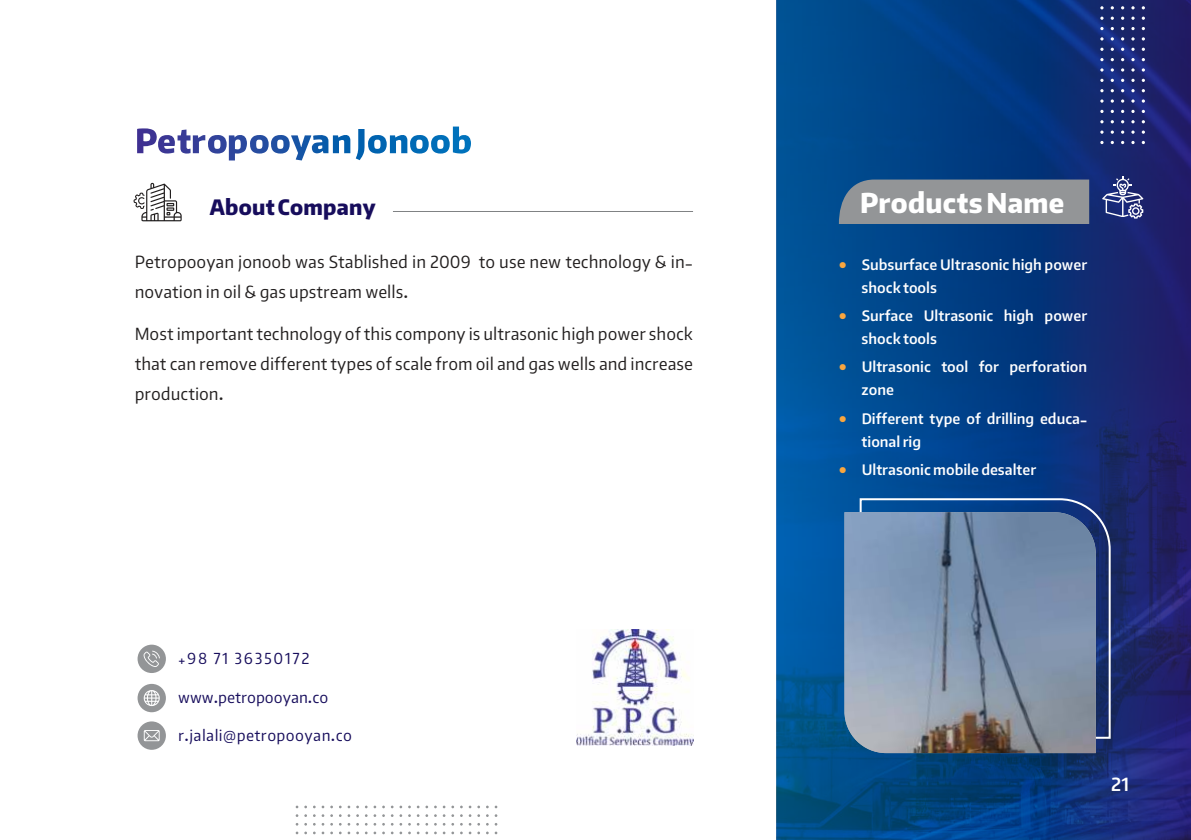
<style>
.page{position:relative;width:1191px;height:840px;background:#fff}
.page>*{position:absolute;margin:0;border:0;box-sizing:border-box;transform-origin:0 0}
.t1{font:900 36px "w Nian";letter-spacing:.01em;color:#fff}
.t2{font:900 28px "w Nian";letter-spacing:.01em;color:#170d5c}
.t3{font:700 24px "w Nian";color:#fff}
.t4{font:22px/30px "w Nian";color:#221f1f}
.t5{font:20px/38.4px "w Nian";letter-spacing:.02em;color:#170d5c}
.t6{font:700 19px/22.8px "w Nian";color:#fff}
.s1{font-size:26px;color:#f9a63f}
</style>
<div class="page">
<img style="left:776px;top:0;width:415px;height:839px">
<div style="left:839px;top:179px;width:250px;height:45px;background:#939597"></div>
<svg style="left:1102px;top:176px;width:41px;height:42px;background:#515c96"></svg>
<svg style="left:295px;top:805px;width:203px;height:30px"></svg>
<svg style="left:1094px;top:0;width:57px;height:149px;background:#27357b"></svg>
<svg style="left:858px;top:497px;width:253px;height:242px;background:#2f528c"></svg>
<img style="left:844px;top:512px;width:251px;height:240px">
<img style="left:137px;top:128px;width:20px;height:25px">
<img style="left:158px;top:135px;width:17px;height:18px">
<img style="left:177px;top:129px;width:13px;height:24px">
<img style="left:193px;top:135px;width:12px;height:18px">
<img style="left:208px;top:135px;width:19px;height:18px">
<img style="left:229px;top:135px;width:18px;height:25px">
<img style="left:250px;top:135px;width:19px;height:18px">
<img style="left:271px;top:135px;width:19px;height:18px">
<img style="left:291px;top:135px;width:20px;height:25px">
<img style="left:312px;top:135px;width:16px;height:18px">
<img style="left:333px;top:135px;width:17px;height:18px">
<img style="left:356px;top:129px;width:8px;height:31px">
<img style="left:368px;top:135px;width:19px;height:18px">
<img style="left:390px;top:135px;width:17px;height:18px">
<img style="left:410px;top:135px;width:19px;height:18px">
<img style="left:431px;top:135px;width:19px;height:18px">
<img style="left:453px;top:126px;width:18px;height:27px">
<div style="left:138px;top:644px;width:28px;height:28px;background:#939597;border-radius:50%"></div>
<div style="left:138px;top:683px;width:28px;height:28px;background:#939597;border-radius:50%"></div>
<div style="left:138px;top:721px;width:28px;height:28px;background:#939597;border-radius:50%"></div>
<svg style="left:144px;top:690px;width:16px;height:15px"></svg>
<svg style="left:144px;top:650px;width:16px;height:16px"></svg>
<svg style="left:134px;top:183px;width:48px;height:38px"></svg>
<hr style="left:393px;top:211px;width:300px;height:1px;background:#808284">
<svg style="left:144px;top:730px;width:16px;height:10px"></svg>
<img style="left:577px;top:629px;width:116px;height:116px">
<p class="t2" style="left:210px;top:197px;width:167px">About Company</p>
<p class="t4" style="left:135px;top:248px;width:560px">Petropooyan jonoob was Stablished in 2009 to use new technology &amp; in&shy;novation in oil &amp; gas upstream wells.</p>
<p class="t4" style="left:135px;top:319px;width:560px;text-align:justify">Most important technology of this compony is ultrasonic high power shock that can remove different types of scale from oil and gas wells and increase production.</p>
<p class="t5" style="left:178px;top:639px;width:175px">+98 71 36350172 www.petropooyan.co r.jalali@petropooyan.co</p>
<h1 class="t1" style="left:860px;top:191px;width:206px">Products Name</h1>
<p class="t6" style="left:861px;top:253px;width:227px;text-indent:-23px"><span class="s1">•</span> Subsurface Ultrasonic high power shock tools</p>
<p class="t6" style="left:861px;top:305px;width:227px;text-indent:-23px"><span class="s1">•</span> Surface Ultrasonic high power shock tools</p>
<p class="t6" style="left:861px;top:356px;width:227px;text-indent:-23px"><span class="s1">•</span> Ultrasonic tool for perforation zone</p>
<p class="t6" style="left:861px;top:407px;width:227px;text-indent:-23px"><span class="s1">•</span> Different type of drilling educa&shy;tional rig</p>
<p class="t6" style="left:839px;top:458px;width:199px"><span class="s1">•</span> Ultrasonic mobile desalter</p>
<p class="t3" style="left:1111px;top:774px;width:19px">21</p>
</div>
